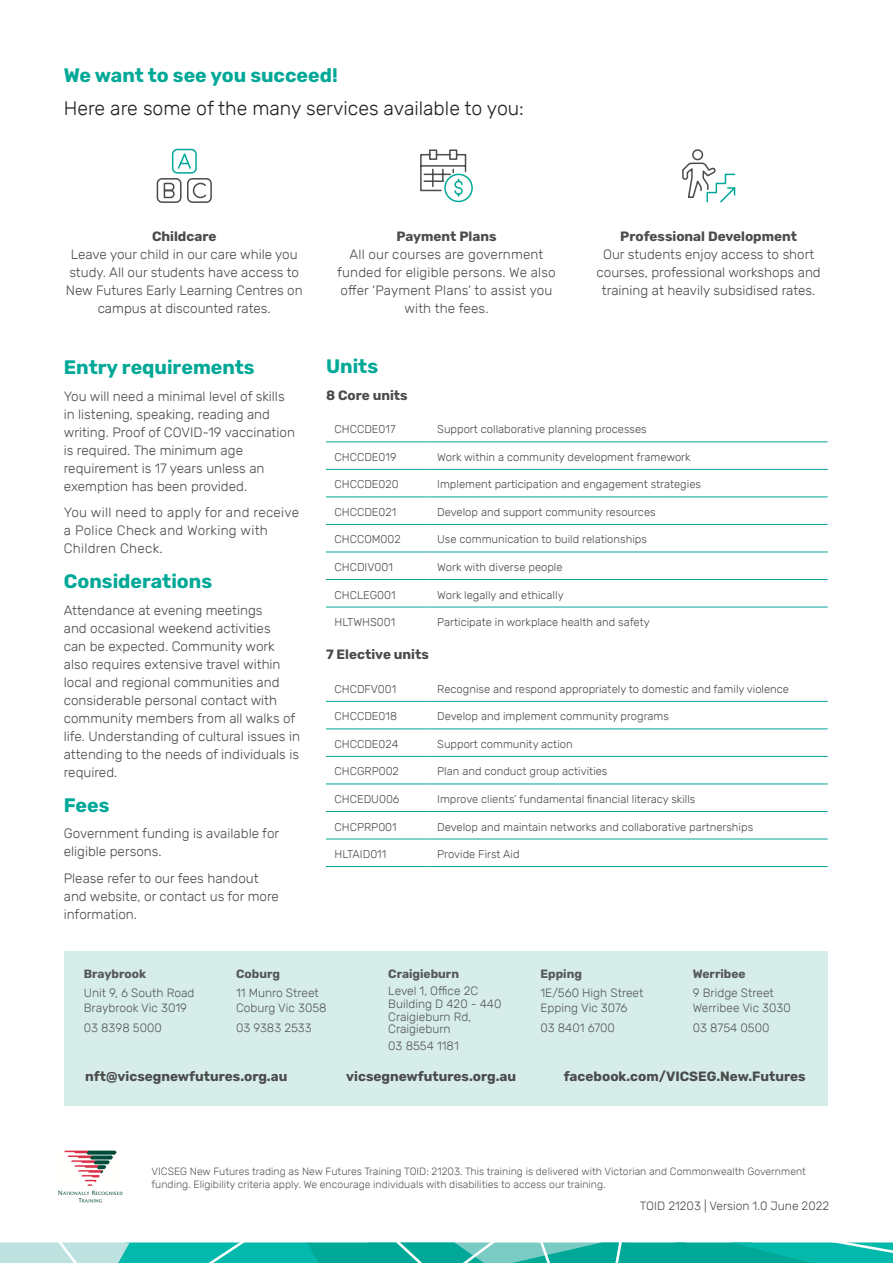
<style>
.page{position:relative;width:893px;height:1263px;background:#fff}
.page>*{position:absolute;margin:0;border:0;box-sizing:border-box;transform-origin:0 0}
.sub_he4ading{font:700 19.5px "Rubik";color:#00a897}
.intro{font:300 19.5px "Rubik";color:#231f20}
.body{font:300 13.5px/18px "Rubik";color:#4a4b4b}
.body-2{font:700 13.5px "Rubik";color:#4a4b4b}
.body-3{font:300 13.5px/18px "Rubik";letter-spacing:.02em;color:#4a4b4b}
.t1{font:300 12px/15px "Rubik";color:#57585a}
.t2{font:700 12px "Rubik";color:#57585a}
.t3{font:300 12px "Rubik";color:#4a4b4b}
.t4{font:300 11.25px "Rubik";color:#4a4b4b}
.small_print{font:300 10.5px/13.5px "Rubik";color:#57585a}
.s1{font-weight:700}
</style>
<div class="page">
<svg style="left:0;top:1242px;width:893px;height:21px;background:#32bcb0"></svg>
<div style="left:444px;top:174px;width:29px;height:28px;border:2px solid #00a897;border-radius:50%"></div>
<svg style="left:420px;top:149px;width:47px;height:49px"></svg>
<svg style="left:682px;top:162px;width:54px;height:41px"></svg>
<div style="left:692px;top:149px;width:11px;height:11px;border:2px solid #4a4b4b;border-radius:50%"></div>
<div style="left:172px;top:149px;width:25px;height:25px;border:2px solid #00a897;border-radius:5px"></div>
<svg style="left:177px;top:150px;width:15px;height:19px"></svg>
<svg style="left:156px;top:178px;width:56px;height:25px"></svg>
<div style="left:65px;top:951px;width:763px;height:155px;background:#d6edea"></div>
<hr style="left:326px;top:441px;width:103px;height:1px;background:#00a897">
<hr style="left:429px;top:441px;width:399px;height:1px;background:#00a897">
<hr style="left:326px;top:469px;width:103px;height:1px;background:#00a897">
<hr style="left:429px;top:469px;width:399px;height:1px;background:#00a897">
<hr style="left:326px;top:496px;width:103px;height:1px;background:#00a897">
<hr style="left:429px;top:496px;width:399px;height:1px;background:#00a897">
<hr style="left:326px;top:524px;width:103px;height:1px;background:#00a897">
<hr style="left:429px;top:524px;width:399px;height:1px;background:#00a897">
<hr style="left:326px;top:552px;width:103px;height:1px;background:#00a897">
<hr style="left:429px;top:552px;width:399px;height:1px;background:#00a897">
<hr style="left:326px;top:579px;width:103px;height:1px;background:#00a897">
<hr style="left:429px;top:579px;width:399px;height:1px;background:#00a897">
<hr style="left:326px;top:607px;width:103px;height:1px;background:#00a897">
<hr style="left:429px;top:607px;width:399px;height:1px;background:#00a897">
<hr style="left:326px;top:701px;width:103px;height:1px;background:#00a897">
<hr style="left:429px;top:701px;width:399px;height:1px;background:#00a897">
<hr style="left:326px;top:728px;width:103px;height:1px;background:#00a897">
<hr style="left:429px;top:728px;width:399px;height:1px;background:#00a897">
<hr style="left:326px;top:756px;width:103px;height:1px;background:#00a897">
<hr style="left:429px;top:756px;width:399px;height:1px;background:#00a897">
<hr style="left:326px;top:783px;width:103px;height:1px;background:#00a897">
<hr style="left:429px;top:783px;width:399px;height:1px;background:#00a897">
<hr style="left:326px;top:811px;width:103px;height:1px;background:#00a897">
<hr style="left:429px;top:811px;width:399px;height:1px;background:#00a897">
<hr style="left:326px;top:839px;width:103px;height:1px;background:#00a897">
<hr style="left:429px;top:839px;width:399px;height:1px;background:#00a897">
<hr style="left:326px;top:866px;width:103px;height:1px;background:#00a897">
<hr style="left:429px;top:866px;width:399px;height:1px;background:#00a897">
<img style="left:58px;top:1150px;width:65px;height:53px">
<p class="sub_he4ading" style="left:64px;top:64px;width:275px">We want to see you succeed!</p>
<p class="intro" style="left:64px;top:97px;width:462px">Here are some of the many services available to you:</p>
<p class="body" style="left:66px;top:228px;width:238px;text-align:center"><span class="s1">Childcare<br></span>Leave your child in our care while you study. All our students have access to<br>New Futures Early Learning Centres on campus at discounted rates.</p>
<p class="body" style="left:337px;top:228px;width:220px;text-align:center"><span class="s1">Payment Plans<br></span>All our courses are government funded for eligible persons. We also offer ‘Payment Plans’ to assist you with the fees.</p>
<p class="body" style="left:597px;top:228px;width:226px;text-align:center"><span class="s1">Professional Development<br></span>Our students enjoy access to short courses, professional workshops and training at heavily subsidised rates.</p>
<p class="sub_he4ading" style="left:64px;top:356px;width:192px">Entry requirements</p>
<p class="body" style="left:64px;top:387px;width:233px">You will need a minimal level of skills in listening, speaking, reading and writing. Proof of COVID-19 vaccination is required. The minimum age requirement is 17 years unless an exemption has been provided.</p>
<p class="body-3" style="left:64px;top:504px;width:237px">You will need to apply for and receive a Police Check and Working with<br>Children Check.</p>
<p class="sub_he4ading" style="left:64px;top:570px;width:150px">Considerations</p>
<p class="body" style="left:64px;top:601px;width:238px">Attendance at evening meetings<br>and occasional weekend activities<br>can be expected. Community work also requires extensive travel within local and regional communities and considerable personal contact with community members from all walks of life. Understanding of cultural issues in attending to the needs of individuals is required.</p>
<p class="sub_he4ading" style="left:64px;top:794px;width:47px">Fees</p>
<p class="body" style="left:64px;top:825px;width:217px">Government funding is available for eligible persons.</p>
<p class="body" style="left:64px;top:869px;width:217px">Please refer to our fees handout and website, or contact us for more information.</p>
<p class="sub_he4ading" style="left:326px;top:355px;width:54px">Units</p>
<p class="body-2" style="left:326px;top:387px;width:83px">8 Core units</p>
<p class="t4" style="left:334px;top:423px;width:63px">CHCCDE017</p>
<p class="t4" style="left:437px;top:423px;width:211px">Support collaborative planning processes</p>
<p class="t4" style="left:334px;top:451px;width:63px">CHCCDE019</p>
<p class="t4" style="left:437px;top:451px;width:255px">Work within a community development framework</p>
<p class="t4" style="left:334px;top:478px;width:66px">CHCCDE020</p>
<p class="t4" style="left:437px;top:478px;width:265px">Implement participation and engagement strategies</p>
<p class="t4" style="left:334px;top:506px;width:63px">CHCCDE021</p>
<p class="t4" style="left:437px;top:506px;width:220px">Develop and support community resources</p>
<p class="t4" style="left:334px;top:533px;width:68px">CHCCOM002</p>
<p class="t4" style="left:437px;top:533px;width:211px">Use communication to build relationships</p>
<p class="t4" style="left:334px;top:561px;width:60px">CHCDIV001</p>
<p class="t4" style="left:437px;top:561px;width:127px">Work with diverse people</p>
<p class="t4" style="left:334px;top:588px;width:63px">CHCLEG001</p>
<p class="t4" style="left:437px;top:588px;width:128px">Work legally and ethically</p>
<p class="t4" style="left:334px;top:616px;width:62px">HLTWHS001</p>
<p class="t4" style="left:437px;top:616px;width:214px">Participate in workplace health and safety</p>
<p class="body-2" style="left:326px;top:647px;width:104px">7 Elective units</p>
<p class="t4" style="left:334px;top:683px;width:63px">CHCDFV001</p>
<p class="t4" style="left:437px;top:683px;width:353px">Recognise and respond appropriately to domestic and family violence</p>
<p class="t4" style="left:334px;top:710px;width:64px">CHCCDE018</p>
<p class="t4" style="left:437px;top:710px;width:233px">Develop and implement community programs</p>
<p class="t4" style="left:334px;top:738px;width:65px">CHCCDE024</p>
<p class="t4" style="left:437px;top:738px;width:137px">Support community action</p>
<p class="t4" style="left:334px;top:765px;width:66px">CHCGRP002</p>
<p class="t4" style="left:437px;top:765px;width:172px">Plan and conduct group activities</p>
<p class="t4" style="left:334px;top:793px;width:66px">CHCEDU006</p>
<p class="t4" style="left:437px;top:793px;width:260px">Improve clients’ fundamental financial literacy skills</p>
<p class="t4" style="left:334px;top:820px;width:64px">CHCPRP001</p>
<p class="t4" style="left:437px;top:820px;width:317px">Develop and maintain networks and collaborative partnerships</p>
<p class="t4" style="left:334px;top:848px;width:53px">HLTAID011</p>
<p class="t4" style="left:437px;top:848px;width:84px">Provide First Aid</p>
<p class="t2" style="left:84px;top:967px;width:64px">Braybrook</p>
<p class="t1" style="left:84px;top:986px;width:112px">Unit 9, 6 South Road<br>Braybrook Vic 3019</p>
<p class="t1" style="left:84px;top:1020px;width:80px">03 8398 5000</p>
<p class="t2" style="left:236px;top:967px;width:46px">Coburg</p>
<p class="t1" style="left:236px;top:986px;width:92px">11 Munro Street<br>Coburg Vic 3058</p>
<p class="t1" style="left:236px;top:1020px;width:77px">03 9383 2533</p>
<p class="t2" style="left:388px;top:967px;width:72px">Craigieburn</p>
<p class="t1" style="left:388px;top:985px;width:115px;line-height:12.8px">Level 1, Office 2C<br>Building D 420 - 440<br>Craigieburn Rd,<br>Craigieburn</p>
<p class="t1" style="left:388px;top:1038px;width:72px">03 8554 1181</p>
<p class="t2" style="left:540px;top:967px;width:43px">Epping</p>
<p class="t1" style="left:540px;top:986px;width:104px">1E/560 High Street<br>Epping Vic 3076</p>
<p class="t1" style="left:540px;top:1020px;width:76px">03 8401 6700</p>
<p class="t2" style="left:693px;top:967px;width:55px">Werribee</p>
<p class="t1" style="left:693px;top:986px;width:100px">9 Bridge Street<br>Werribee Vic 3030</p>
<p class="t1" style="left:693px;top:1020px;width:78px">03 8754 0500</p>
<p class="body-2" style="left:85px;top:1068px;width:204px">nft@vicsegnewfutures.org.au</p>
<p class="body-2" style="left:346px;top:1068px;width:171px">vicsegnewfutures.org.au</p>
<p class="body-2" style="left:564px;top:1068px;width:243px">facebook.com/VICSEG.New.Futures</p>
<p class="small_print" style="left:151px;top:1165px;width:656px">VICSEG New Futures trading as New Futures Training TOID: 21203. This training is delivered with Victorian and Commonwealth Government funding. Eligibility criteria apply. We encourage individuals with disabilities to access our training.</p>
<p class="t3" style="left:640px;top:1199px;width:191px">TOID 21203 | Version 1.0 June 2022</p>
</div>
